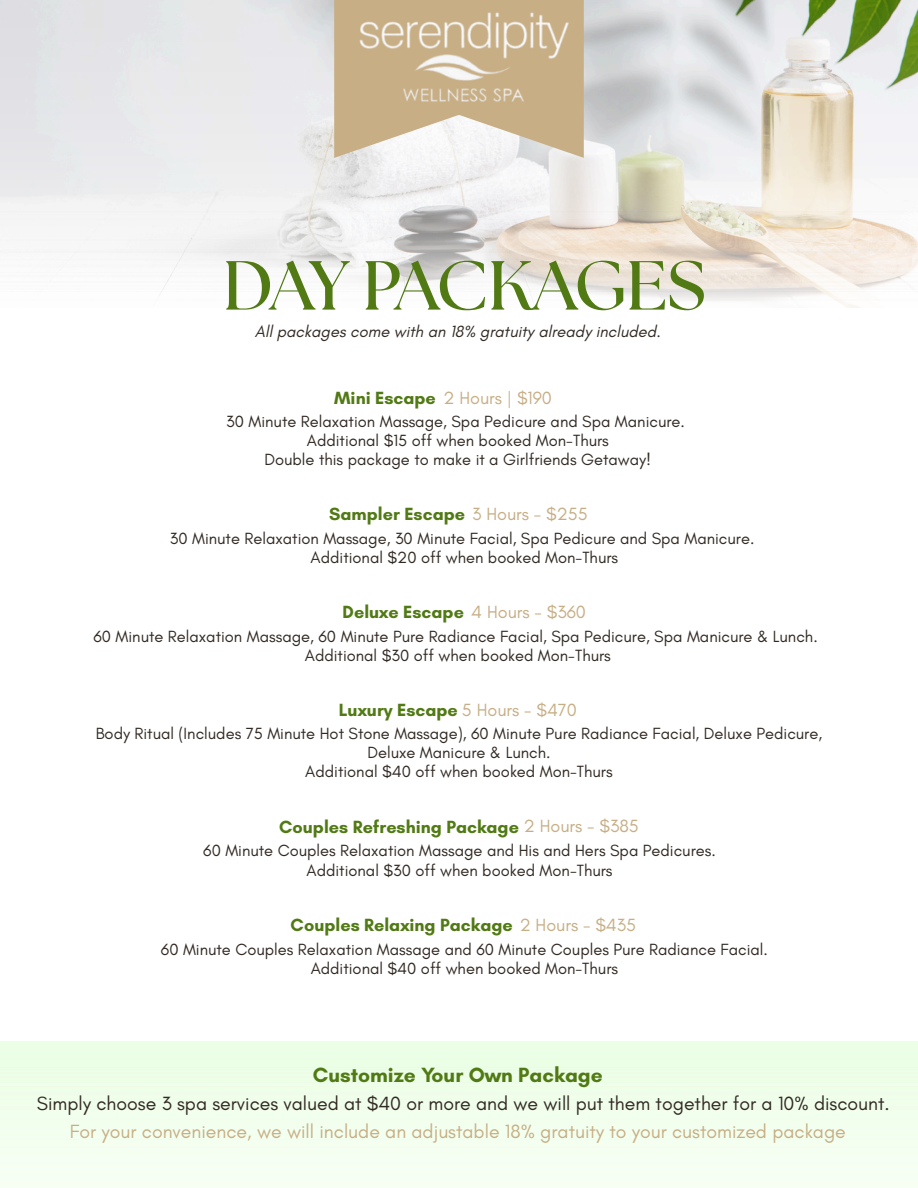
<style>
.page{position:relative;width:918px;height:1188px;background:#fff}
.page>*{position:absolute;margin:0;border:0;box-sizing:border-box;transform-origin:0 0}
.t1{font:700 69.3px "The Seasons";letter-spacing:-.05em;color:#517a14}
.t2{font:700 21px "Glacial Indifference";color:#517a14}
.t3{font:19.5px "Glacial Indifference";color:#312923}
.t4{font:19.5px "Glacial Indifference";color:#c7ae85}
.t5{font:700 18px "Glacial Indifference";color:#517a14}
.t6{font:18px "Glacial Indifference";color:#c7ae85}
.t7{font:16.5px/19.2px "Glacial Indifference";color:#312923;text-align:center}
.t8{font:italic 16.5px "Glacial Indifference";color:#312923}
.s1{font-weight:700;color:#517a14}
.s2{font-weight:400;color:#c7ae85}
</style>
<div class="page">
<img style="left:0;top:0;width:918px;height:308px">
<svg style="left:334px;top:143px;width:250px;height:15px;fill:#f2f1f3"></svg>
<img style="left:271px;top:0;width:385px;height:143px">
<h1 class="t1" style="left:223px;top:254px;width:484px">DAY PACKAGES</h1>
<p class="t8" style="left:255px;top:321px;width:407px">All packages come with an 18% gratuity already included.</p>
<p class="t6" style="left:334px;top:387px;width:219px"><span class="s1">Mini Escape</span> 2 Hours | $190</p>
<p class="t7" style="left:226px;top:412px;width:460px">30 Minute Relaxation Massage, Spa Pedicure and Spa Manicure.</p>
<p class="t7" style="left:307px;top:431px;width:304px">Additional $15 off when booked Mon-Thurs</p>
<p class="t7" style="left:264px;top:450px;width:388px">Double this package to make it a Girlfriends Getaway!</p>
<h4 class="t5" style="left:329px;top:503px;width:260px">Sampler Escape <span class="s2">3 Hours - $255</span></h4>
<p class="t7" style="left:170px;top:529px;width:586px">30 Minute Relaxation Massage, 30 Minute Facial, Spa Pedicure and Spa Manicure.</p>
<p class="t7" style="left:311px;top:548px;width:309px">Additional $20 off when booked Mon-Thurs</p>
<h4 class="t5" style="left:343px;top:601px;width:245px">Deluxe Escape <span class="s2">4 Hours - $360</span></h4>
<p class="t7" style="left:93px;top:627px;width:726px">60 Minute Relaxation Massage, 60 Minute Pure Radiance Facial, Spa Pedicure, Spa Manicure &amp; Lunch.</p>
<p class="t7" style="left:305px;top:646px;width:308px">Additional $30 off when booked Mon-Thurs</p>
<h4 class="t5" style="left:339px;top:699px;width:240px">Luxury Escape <span class="s2">5 Hours - $470</span></h4>
<p class="t7" style="left:96px;top:724px;width:728px">Body Ritual (Includes 75 Minute Hot Stone Massage), 60 Minute Pure Radiance Facial, Deluxe Pedicure,<br>Deluxe Manicure &amp; Lunch.</p>
<p class="t7" style="left:305px;top:762px;width:309px">Additional $40 off when booked Mon-Thurs</p>
<h4 class="t5" style="left:279px;top:816px;width:361px">Couples Refreshing Package <span class="s2">2 Hours - $385</span></h4>
<p class="t7" style="left:203px;top:841px;width:514px">60 Minute Couples Relaxation Massage and His and Hers Spa Pedicures.</p>
<p class="t7" style="left:307px;top:860px;width:308px">Additional $30 off when booked Mon-Thurs</p>
<h4 class="t5" style="left:291px;top:914px;width:347px">Couples Relaxing Package <span class="s2">2 Hours - $435</span></h4>
<p class="t7" style="left:161px;top:940px;width:608px">60 Minute Couples Relaxation Massage and 60 Minute Couples Pure Radiance Facial.</p>
<p class="t7" style="left:311px;top:959px;width:309px">Additional $40 off when booked Mon-Thurs</p>
<p class="t2" style="left:313px;top:1063px;width:292px">Customize Your Own Package</p>
<h2 class="t4" style="left:70px;top:1119px;width:778px">For your convenience, we will include an adjustable 18% gratuity to your customized package</h2>
<h3 class="t3" style="left:37px;top:1091px;width:854px">Simply choose 3 spa services valued at $40 or more and we will put them together for a 10% discount.</h3>
</div>
